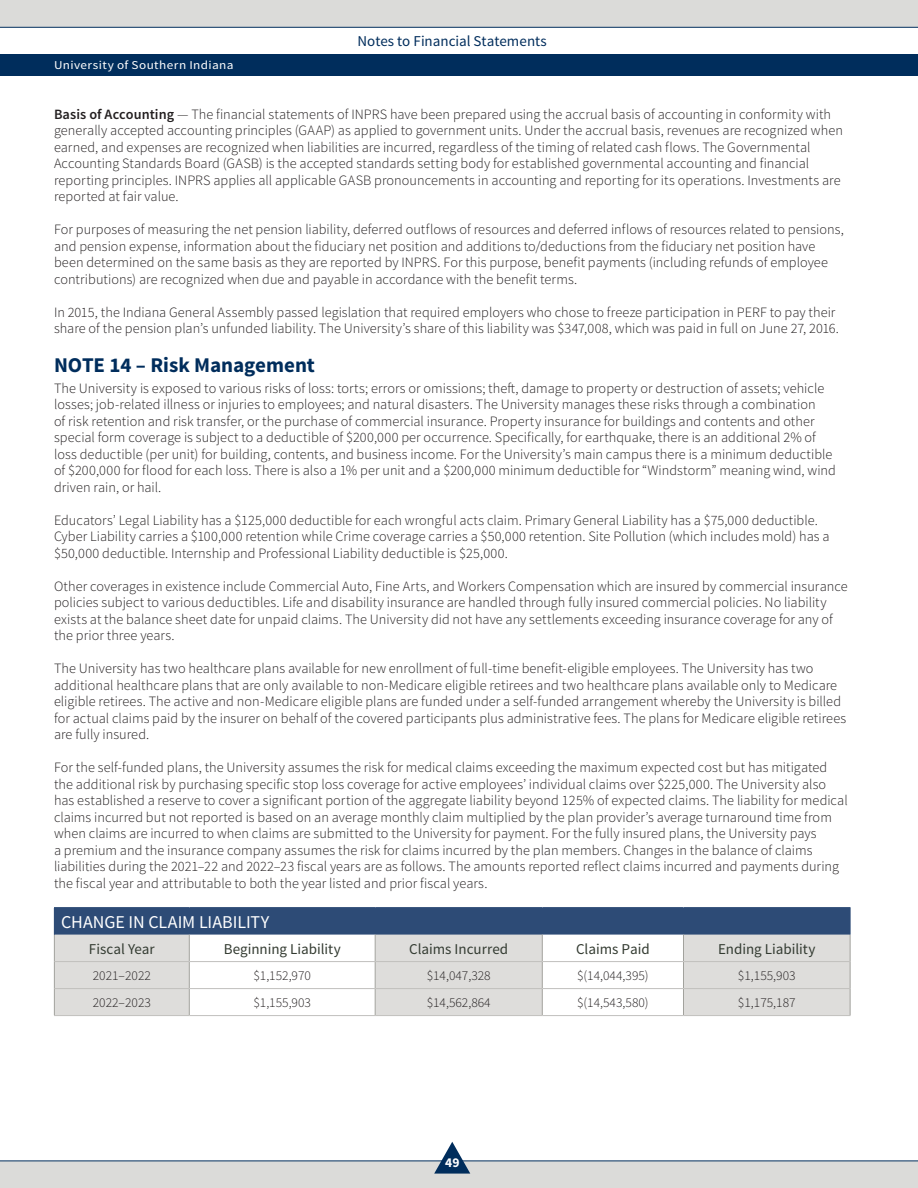
<style>
.page{position:relative;width:918px;height:1188px;background:#fff}
.page>*{position:absolute;margin:0;border:0;box-sizing:border-box;transform-origin:0 0}
.t1{font:700 21px "Source Sans Pro";letter-spacing:-.005em;color:#002d5c}
.t2{font:18px "Source Sans Pro";letter-spacing:-.005em;color:#fff}
.Table_Text{font:15px "Source Sans Pro";color:#333b31}
.Subhead_II{font:15px "Source Sans Pro";letter-spacing:.005em;color:#002d5c}
.Notes_Text{font:300 14.25px/16.5px "Source Sans Pro";letter-spacing:.005em;color:#231f20}
.Table_Numbers{font:300 13.5px "Source Sans Pro";color:#231f20}
.Table_Text-2{font:300 13.5px "Source Sans Pro";color:#231f20}
.t3{font:700 13.5px "Source Sans Pro";color:#fff}
.t4{font:12px "Source Sans Pro";letter-spacing:.03em;color:#fff;scale:1.1 1}
.s1{font-weight:600}
</style>
<div class="page">
<div style="left:0;top:0;width:918px;height:27px;background:#dbdbd9"></div>
<div style="left:0;top:1161px;width:918px;height:27px;background:#dbdbd9"></div>
<div style="left:0;top:54px;width:918px;height:22px;background:#002d5c"></div>
<hr style="left:0;top:1161px;width:918px;height:1px;background:#002d5c">
<svg style="left:434px;top:1142px;width:36px;height:32px"></svg>
<hr style="left:0;top:27px;width:918px;height:1px;background:#002d5c">
<div style="left:54px;top:908px;width:796px;height:27px;background:#2d4b76"></div>
<div style="left:55px;top:935px;width:795px;height:80px;background:#dedddb"></div>
<svg style="left:189px;top:935px;width:495px;height:80px"></svg>
<hr style="left:55px;top:961px;width:134px;height:1px;background:#c1c0bd">
<hr style="left:189px;top:961px;width:186px;height:1px;background:#c1c0bd">
<hr style="left:375px;top:961px;width:167px;height:1px;background:#c1c0bd">
<hr style="left:542px;top:961px;width:141px;height:1px;background:#c1c0bd">
<hr style="left:683px;top:961px;width:167px;height:1px;background:#c1c0bd">
<hr style="left:55px;top:988px;width:134px;height:1px;background:#c1c0bd">
<hr style="left:189px;top:988px;width:186px;height:1px;background:#c1c0bd">
<hr style="left:375px;top:988px;width:167px;height:1px;background:#c1c0bd">
<hr style="left:542px;top:988px;width:141px;height:1px;background:#c1c0bd">
<hr style="left:683px;top:988px;width:167px;height:1px;background:#c1c0bd">
<hr style="left:54px;top:1015px;width:135px;height:1px;background:#c1c0bd">
<hr style="left:189px;top:1015px;width:186px;height:1px;background:#c1c0bd">
<hr style="left:375px;top:1015px;width:167px;height:1px;background:#c1c0bd">
<hr style="left:542px;top:1015px;width:141px;height:1px;background:#c1c0bd">
<hr style="left:683px;top:1015px;width:168px;height:1px;background:#c1c0bd">
<hr style="left:54px;top:907px;width:135px;height:1px;background:#2d4b76">
<svg style="left:54px;top:934px;width:1px;height:81px"></svg>
<hr style="left:189px;top:907px;width:186px;height:1px;background:#2d4b76">
<hr style="left:375px;top:907px;width:167px;height:1px;background:#2d4b76">
<hr style="left:542px;top:907px;width:141px;height:1px;background:#2d4b76">
<hr style="left:683px;top:907px;width:168px;height:1px;background:#2d4b76">
<svg style="left:850px;top:908px;width:1px;height:107px"></svg>
<p class="t4" style="left:54px;top:58px;width:165px">University of Southern Indiana</p>
<p class="Subhead_II" style="left:358px;top:32px;width:191px">Notes to Financial Statements</p>
<p class="Notes_Text" style="left:54px;top:106px;width:790px"><span class="s1">Basis of Accounting</span> — The financial statements of INPRS have been prepared using the accrual basis of accounting in conformity with generally accepted accounting principles (GAAP) as applied to government units. Under the accrual basis, revenues are recognized when earned, and expenses are recognized when liabilities are incurred, regardless of the timing of related cash flows. The Governmental Accounting Standards Board (GASB) is the accepted standards setting body for established governmental accounting and financial reporting principles. INPRS applies all applicable GASB pronouncements in accounting and reporting for its operations. Investments are reported at fair value.</p>
<p class="Notes_Text" style="left:54px;top:221px;width:792px">For purposes of measuring the net pension liability, deferred outflows of resources and deferred inflows of resources related to pensions, and pension expense, information about the fiduciary net position and additions to/deductions from the fiduciary net position have been determined on the same basis as they are reported by INPRS. For this purpose, benefit payments (including refunds of employee contributions) are recognized when due and payable in accordance with the benefit terms.</p>
<p class="Notes_Text" style="left:54px;top:304px;width:785px">In 2015, the Indiana General Assembly passed legislation that required employers who chose to freeze participation in PERF to pay their share of the pension plan’s unfunded liability. The University’s share of this liability was $347,008, which was paid in full on June 27, 2016.</p>
<p class="t1" style="left:54px;top:351px;width:262px">NOTE 14 – Risk Management</p>
<p class="Notes_Text" style="left:54px;top:380px;width:784px">The University is exposed to various risks of loss: torts; errors or omissions; theft, damage to property or destruction of assets; vehicle losses; job-related illness or injuries to employees; and natural disasters. The University manages these risks through a combination<br>of risk retention and risk transfer, or the purchase of commercial insurance. Property insurance for buildings and contents and other special form coverage is subject to a deductible of $200,000 per occurrence. Specifically, for earthquake, there is an additional 2% of loss deductible (per unit) for building, contents, and business income. For the University’s main campus there is a minimum deductible of $200,000 for flood for each loss. There is also a 1% per unit and a $200,000 minimum deductible for “Windstorm” meaning wind, wind driven rain, or hail.</p>
<p class="Notes_Text" style="left:54px;top:512px;width:777px">Educators’ Legal Liability has a $125,000 deductible for each wrongful acts claim. Primary General Liability has a $75,000 deductible.<br>Cyber Liability carries a $100,000 retention while Crime coverage carries a $50,000 retention. Site Pollution (which includes mold) has a $50,000 deductible. Internship and Professional Liability deductible is $25,000.</p>
<p class="Notes_Text" style="left:54px;top:578px;width:795px">Other coverages in existence include Commercial Auto, Fine Arts, and Workers Compensation which are insured by commercial insurance policies subject to various deductibles. Life and disability insurance are handled through fully insured commercial policies. No liability exists at the balance sheet date for unpaid claims. The University did not have any settlements exceeding insurance coverage for any of the prior three years.</p>
<p class="Notes_Text" style="left:54px;top:660px;width:794px">The University has two healthcare plans available for new enrollment of full-time benefit-eligible employees. The University has two additional healthcare plans that are only available to non-Medicare eligible retirees and two healthcare plans available only to Medicare eligible retirees. The active and non-Medicare eligible plans are funded under a self-funded arrangement whereby the University is billed for actual claims paid by the insurer on behalf of the covered participants plus administrative fees. The plans for Medicare eligible retirees are fully insured.</p>
<p class="Notes_Text" style="left:54px;top:759px;width:795px">For the self-funded plans, the University assumes the risk for medical claims exceeding the maximum expected cost but has mitigated the additional risk by purchasing specific stop loss coverage for active employees’ individual claims over $225,000. The University also has established a reserve to cover a significant portion of the aggregate liability beyond 125% of expected claims. The liability for medical claims incurred but not reported is based on an average monthly claim multiplied by the plan provider’s average turnaround time from when claims are incurred to when claims are submitted to the University for payment. For the fully insured plans, the University pays<br>a premium and the insurance company assumes the risk for claims incurred by the plan members. Changes in the balance of claims liabilities during the 2021–22 and 2022–23 fiscal years are as follows. The amounts reported reflect claims incurred and payments during the fiscal year and attributable to both the year listed and prior fiscal years.</p>
<p class="t2" style="left:61px;top:911px;width:210px">CHANGE IN CLAIM LIABILITY</p>
<p class="Table_Text" style="left:89px;top:939px;width:68px">Fiscal Year</p>
<p class="Table_Text" style="left:224px;top:939px;width:119px">Beginning Liability</p>
<p class="Table_Text" style="left:409px;top:939px;width:101px">Claims Incurred</p>
<p class="Table_Text" style="left:576px;top:939px;width:75px">Claims Paid</p>
<p class="Table_Text" style="left:718px;top:939px;width:99px">Ending Liability</p>
<p class="Table_Text-2" style="left:93px;top:967px;width:60px">2021–2022</p>
<p class="Table_Numbers" style="left:253px;top:967px;width:59px">$1,152,970</p>
<p class="Table_Numbers" style="left:427px;top:967px;width:66px">$14,047,328</p>
<p class="Table_Numbers" style="left:577px;top:967px;width:73px">$(14,044,395)</p>
<p class="Table_Numbers" style="left:738px;top:967px;width:59px">$1,155,903</p>
<p class="Table_Text-2" style="left:93px;top:994px;width:60px">2022–2023</p>
<p class="Table_Numbers" style="left:253px;top:994px;width:59px">$1,155,903</p>
<p class="Table_Numbers" style="left:427px;top:994px;width:66px">$14,562,864</p>
<p class="Table_Numbers" style="left:577px;top:994px;width:73px">$(14,543,580)</p>
<p class="Table_Numbers" style="left:738px;top:994px;width:59px">$1,175,187</p>
<p class="t3" style="left:445px;top:1154px;width:16px">49</p>
</div>
